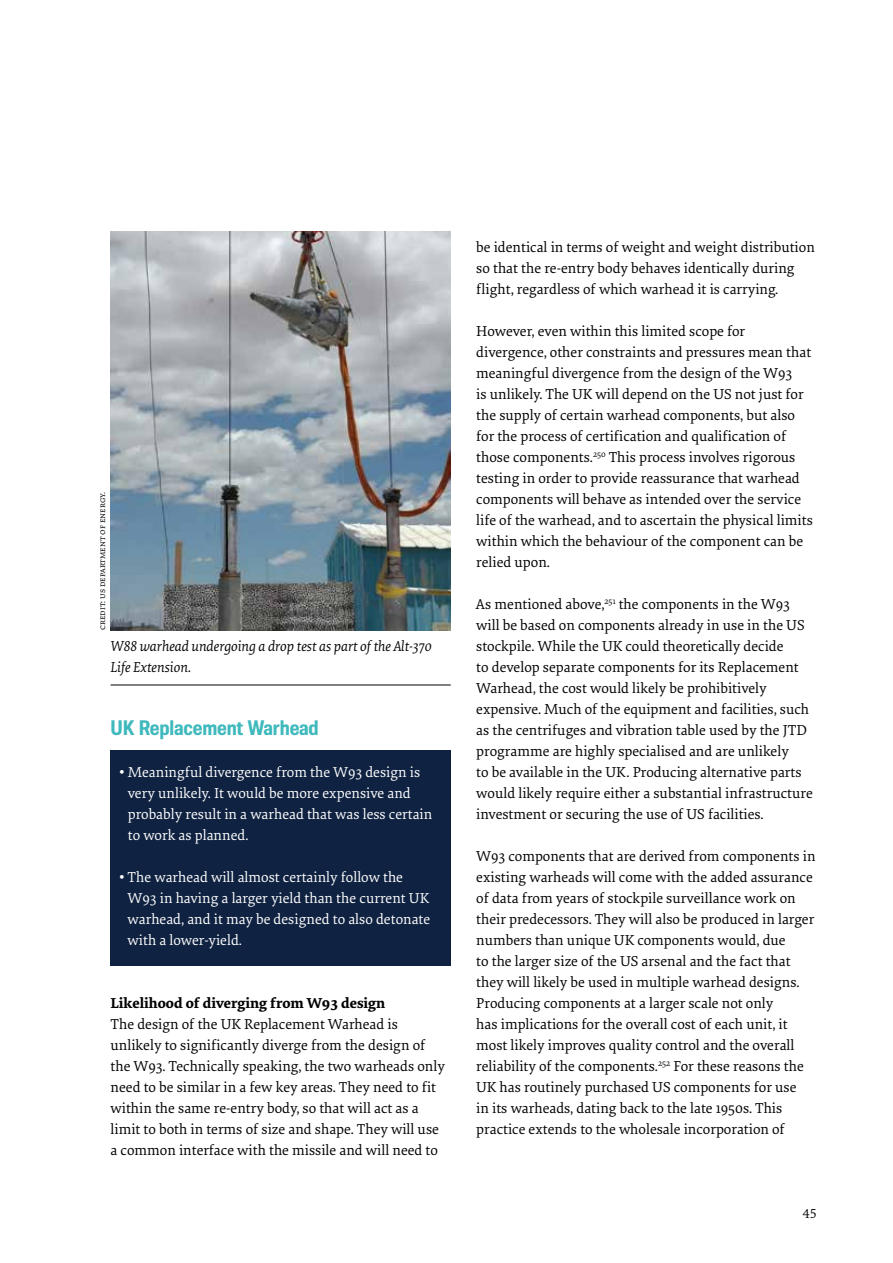
<style>
.page{position:relative;width:893px;height:1263px;background:#fff}
.page>*{position:absolute;margin:0;border:0;box-sizing:border-box;transform-origin:0 0}
.H2_Heading{font:700 semi-condensed 21px "Molde";letter-spacing:-.01em;color:#3fb9bd}
.Body{font:15px/21px "Elena";color:#000}
.Key_points{font:15px/21px "Elena";color:#fff}
.t1{font:italic 15px/21px "Elena";color:#000}
.H3_Sub_heading{font:700 15px "Elena";color:#000}
.t2{font:13.5px "Elena";color:#000}
.Credit{font:9px "Elena";color:#000}
</style>
<div class="page">
<div style="left:111px;top:751px;width:340px;height:110px;background:#0f2241"></div>
<div style="left:111px;top:856px;width:340px;height:110px;background:#0f2241"></div>
<img style="left:111px;top:231px;width:340px;height:399px">
<hr style="left:111px;top:685px;width:340px;height:1px;background:#000">
<p class="Credit" style="left:96px;top:630px;width:139px;rotate:-90deg">Credit: US Department of Energy.</p>
<p class="t1" style="left:111px;top:635px;width:323px">W88 warhead undergoing a drop test as part of the Alt-370<br>Life Extension.</p>
<p class="H2_Heading" style="left:111px;top:714px;width:210px">UK Replacement Warhead</p>
<p class="Key_points" style="left:128px;top:761px;width:306px;text-indent:-9px">• Meaningful divergence from the W93 design is very unlikely. It would be more expensive and probably result in a warhead that was less certain to work as planned.</p>
<p class="Key_points" style="left:128px;top:866px;width:304px;text-indent:-9px">• The warhead will almost certainly follow the W93 in having a larger yield than the current UK warhead, and it may be designed to also detonate with a lower-yield.</p>
<p class="H3_Sub_heading" style="left:111px;top:992px;width:276px">Likelihood of diverging from W93 design</p>
<p class="Body" style="left:111px;top:1013px;width:336px">The design of the UK Replacement Warhead is unlikely to significantly diverge from the design of the W93. Technically speaking, the two warheads only need to be similar in a few key areas. They need to fit within the same re-entry body, so that will act as a limit to both in terms of size and shape. They will use a common interface with the missile and will need to</p>
<p class="Body" style="left:476px;top:236px;width:340px">be identical in terms of weight and weight distribution so that the re-entry body behaves identically during flight, regardless of which warhead it is carrying.</p>
<p class="Body" style="left:476px;top:320px;width:338px">However, even within this limited scope for divergence, other constraints and pressures mean that meaningful divergence from the design of the W93<br>is unlikely. The UK will depend on the US not just for the supply of certain warhead components, but also for the process of certification and qualification of those components.<sup>250</sup> This process involves rigorous testing in order to provide reassurance that warhead components will behave as intended over the service life of the warhead, and to ascertain the physical limits within which the behaviour of the component can be relied upon.</p>
<p class="Body" style="left:476px;top:593px;width:338px">As mentioned above,<sup>251</sup> the components in the W93 will be based on components already in use in the US stockpile. While the UK could theoretically decide<br>to develop separate components for its Replacement Warhead, the cost would likely be prohibitively expensive. Much of the equipment and facilities, such as the centrifuges and vibration table used by the JTD programme are highly specialised and are unlikely<br>to be available in the UK. Producing alternative parts would likely require either a substantial infrastructure investment or securing the use of US facilities.</p>
<p class="Body" style="left:476px;top:845px;width:341px">W93 components that are derived from components in existing warheads will come with the added assurance of data from years of stockpile surveillance work on their predecessors. They will also be produced in larger numbers than unique UK components would, due<br>to the larger size of the US arsenal and the fact that they will likely be used in multiple warhead designs.<br>Producing components at a larger scale not only<br>has implications for the overall cost of each unit, it most likely improves quality control and the overall reliability of the components.<sup>252</sup> For these reasons the UK has routinely purchased US components for use<br>in its warheads, dating back to the late 1950s. This practice extends to the wholesale incorporation of</p>
<p class="t2" style="left:803px;top:1204px;width:15px">45</p>
</div>
